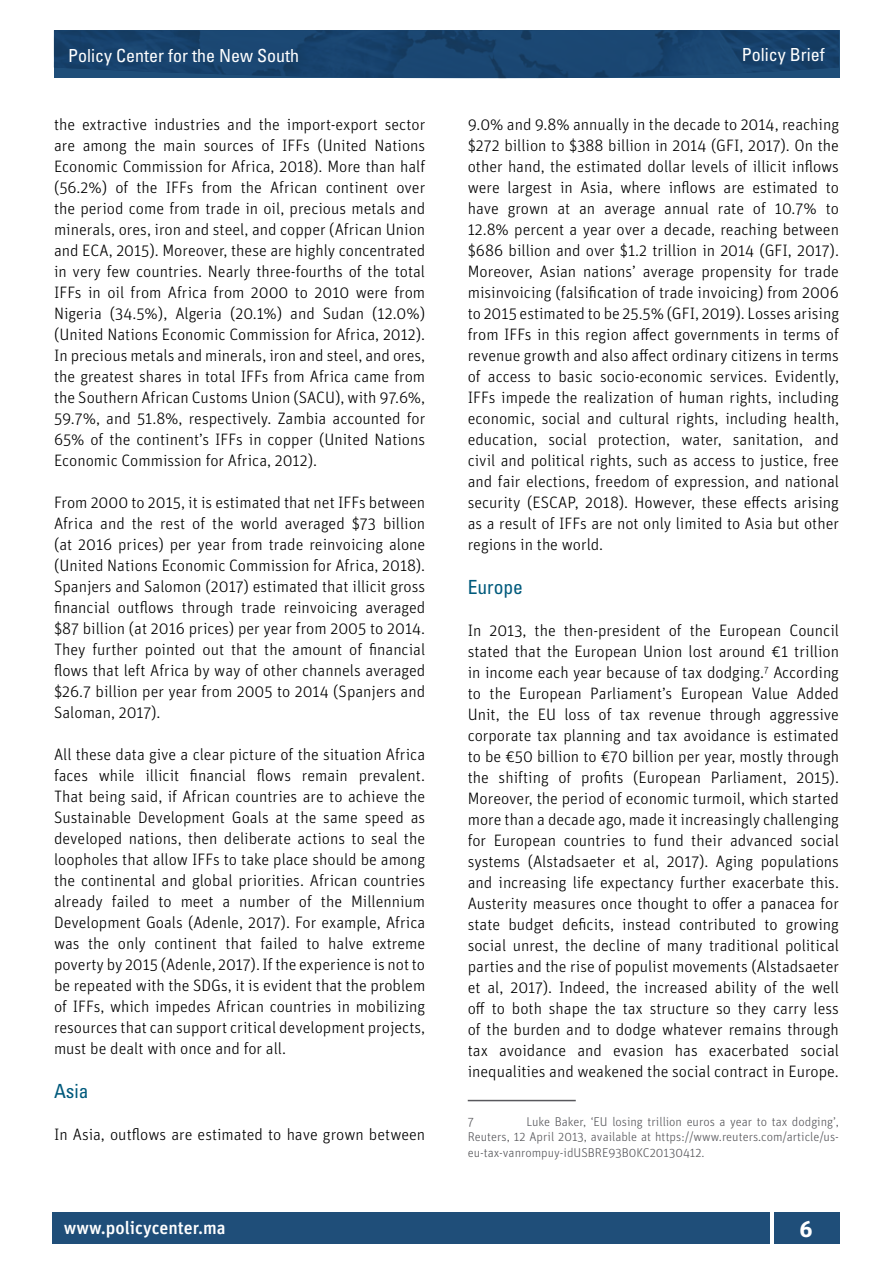
<style>
.page{position:relative;width:893px;height:1263px;background:#fff}
.page>*{position:absolute;margin:0;border:0;box-sizing:border-box;transform-origin:0 0}
.t1{font:700 22.5px "Unit Pro";color:#fff}
.t2{font:condensed 19.5px "Univers LT Std";color:#005a7c}
.t3{font:condensed 18px "Univers LT Std";color:#fff}
.t4{font:500 18px "Unit Pro";color:#fff}
.t5{font:300 16.5px/21px "Unit Pro";color:#000;text-align:justify}
.t6{font:300 12.75px/15.3px "Unit Pro";color:#58585c;text-align:justify}
</style>
<div class="page">
<div style="left:52px;top:1212px;width:718px;height:31px;background:#1f4e79"></div>
<div style="left:774px;top:1212px;width:65px;height:31px;background:#1f4e79"></div>
<img style="left:54px;top:30px;width:785px;height:49px">
<hr style="left:468px;top:1100px;width:108px;height:1px;background:#58585c">
<p class="t3" style="left:68px;top:44px;width:232px">Policy Center for the New South</p>
<p class="t3" style="left:742px;top:43px;width:84px">Policy Brief</p>
<p class="t5" style="left:54px;top:114px;width:373px">the extractive industries and the import-export sector are among the main sources of IFFs (United Nations Economic Commission for Africa, 2018). More than half (56.2%) of the IFFs from the African continent over the period come from trade in oil, precious metals and minerals, ores, iron and steel, and copper (African Union and ECA, 2015). Moreover, these are highly concentrated in very few countries. Nearly three-fourths of the total IFFs in oil from Africa from 2000 to 2010 were from Nigeria (34.5%), Algeria (20.1%) and Sudan (12.0%) (United Nations Economic Commission for Africa, 2012).<br>In precious metals and minerals, iron and steel, and ores, the greatest shares in total IFFs from Africa came from the Southern African Customs Union (SACU), with 97.6%, 59.7%, and 51.8%, respectively. Zambia accounted for 65% of the continent’s IFFs in copper (United Nations Economic Commission for Africa, 2012).</p>
<p class="t5" style="left:54px;top:492px;width:373px">From 2000 to 2015, it is estimated that net IFFs between Africa and the rest of the world averaged $73 billion (at 2016 prices) per year from trade reinvoicing alone (United Nations Economic Commission for Africa, 2018).<br>Spanjers and Salomon (2017) estimated that illicit gross financial outflows through trade reinvoicing averaged $87 billion (at 2016 prices) per year from 2005 to 2014.<br>They further pointed out that the amount of financial flows that left Africa by way of other channels averaged $26.7 billion per year from 2005 to 2014 (Spanjers and Saloman, 2017).</p>
<p class="t5" style="left:54px;top:744px;width:373px">All these data give a clear picture of the situation Africa faces while illicit financial flows remain prevalent.<br>That being said, if African countries are to achieve the Sustainable Development Goals at the same speed as developed nations, then deliberate actions to seal the loopholes that allow IFFs to take place should be among the continental and global priorities. African countries already failed to meet a number of the Millennium Development Goals (Adenle, 2017). For example, Africa was the only continent that failed to halve extreme poverty by 2015 (Adenle, 2017). If the experience is not to be repeated with the SDGs, it is evident that the problem of IFFs, which impedes African countries in mobilizing resources that can support critical development projects, must be dealt with once and for all.</p>
<p class="t2" style="left:54px;top:1079px;width:36px">Asia</p>
<p class="t5" style="left:54px;top:1124px;width:373px">In Asia, outflows are estimated to have grown between</p>
<p class="t5" style="left:468px;top:114px;width:373px">9.0% and 9.8% annually in the decade to 2014, reaching $272 billion to $388 billion in 2014 (GFI, 2017). On the other hand, the estimated dollar levels of illicit inflows were largest in Asia, where inflows are estimated to have grown at an average annual rate of 10.7% to 12.8% percent a year over a decade, reaching between $686 billion and over $1.2 trillion in 2014 (GFI, 2017).<br>Moreover, Asian nations’ average propensity for trade misinvoicing (falsification of trade invoicing) from 2006 to 2015 estimated to be 25.5% (GFI, 2019). Losses arising from IFFs in this region affect governments in terms of revenue growth and also affect ordinary citizens in terms of access to basic socio-economic services. Evidently, IFFs impede the realization of human rights, including economic, social and cultural rights, including health, education, social protection, water, sanitation, and civil and political rights, such as access to justice, free and fair elections, freedom of expression, and national security (ESCAP, 2018). However, these effects arising as a result of IFFs are not only limited to Asia but other regions in the world.</p>
<p class="t2" style="left:468px;top:575px;width:57px">Europe</p>
<p class="t5" style="left:468px;top:620px;width:373px">In 2013, the then-president of the European Council stated that the European Union lost around €1 trillion in income each year because of tax dodging.<sup>7</sup> According to the European Parliament’s European Value Added Unit, the EU loss of tax revenue through aggressive corporate tax planning and tax avoidance is estimated to be €50 billion to €70 billion per year, mostly through the shifting of profits (European Parliament, 2015).<br>Moreover, the period of economic turmoil, which started more than a decade ago, made it increasingly challenging for European countries to fund their advanced social systems (Alstadsaeter et al, 2017). Aging populations and increasing life expectancy further exacerbate this.<br>Austerity measures once thought to offer a panacea for state budget deficits, instead contributed to growing social unrest, the decline of many traditional political parties and the rise of populist movements (Alstadsaeter et al, 2017). Indeed, the increased ability of the well off to both shape the tax structure so they carry less of the burden and to dodge whatever remains through tax avoidance and evasion has exacerbated social inequalities and weakened the social contract in Europe.</p>
<p class="t6" style="left:468px;top:1114px;width:8px">7</p>
<p class="t6" style="left:468px;top:1114px;width:373px;text-indent:59px">Luke Baker, ‘EU losing trillion euros a year to tax dodging’, Reuters, 12 April 2013, available at https://www.reuters.com/article/us&shy;eu-tax-vanrompuy-idUSBRE93B0KC20130412.</p>
<p class="t4" style="left:64px;top:1216px;width:164px">www.policycenter.ma</p>
<h1 class="t1" style="left:799px;top:1214px;width:15px">6</h1>
</div>
